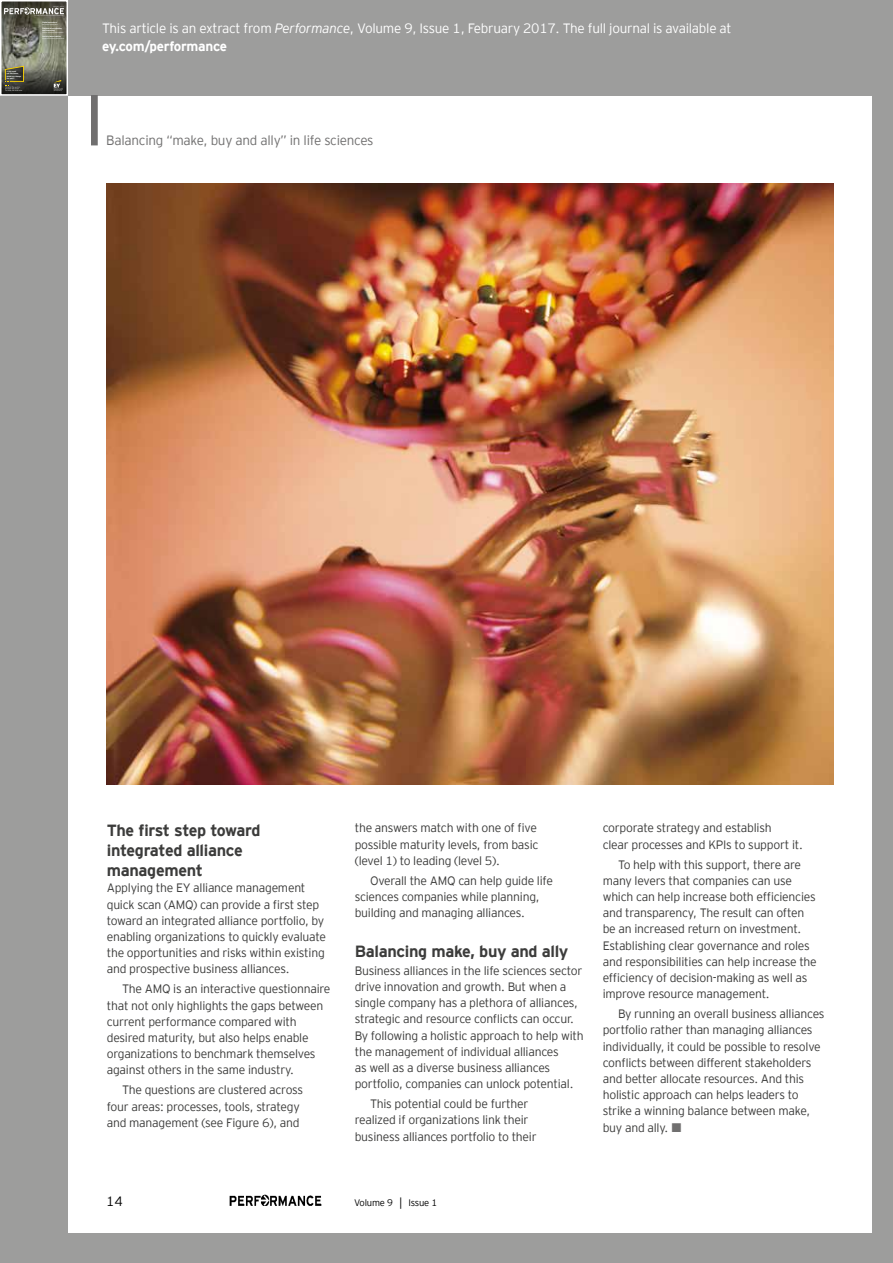
<style>
.page{position:relative;width:893px;height:1263px;background:#9d9d9c}
.page>*{position:absolute;margin:0;border:0;box-sizing:border-box;transform-origin:0 0}
.t1{font:700 16.2px/20.2px "EY Interstate";letter-spacing:-.02em;color:#3c3c3b}
.t2{font:300 13.5px/18px "EY Interstate";letter-spacing:-.02em;color:#fff}
.t3{font:300 13.5px "EY Interstate";letter-spacing:-.02em;color:#706f6f}
.t4{font:300 13.5px "EY Interstate";color:#000}
.t5{font:300 12.15px/16.2px "EY Interstate";letter-spacing:-.02em;color:#3c3c3b}
.t6{font:300 9.45px "EY Interstate";letter-spacing:-.02em;color:#000}
.t7{font:700 1.8px/2.1px "EY Interstate";letter-spacing:-.02em;color:#fff}
.s1{font-style:italic}
.s2{font-weight:700}
.s3{font-family:"Times New Roman";font-weight:400}
</style>
<div class="page">
<svg style="left:0;top:0;width:68px;height:96px"></svg>
<div style="left:68px;top:96px;width:804px;height:1136px;background:#fff"></div>
<img style="left:229px;top:1195px;width:93px;height:10px">
<div style="left:91px;top:96px;width:7px;height:49px;background:#706f6f"></div>
<img style="left:106px;top:184px;width:727px;height:600px">
<p class="t7" style="left:7px;top:71px;width:16px">If you could<br>see the future, would you change the past?</p>
<p class="t7" style="left:42px;top:21px;width:16px">Digital agriculture</p>
<p class="t7" style="left:42px;top:27px;width:21px">Demand-driven planning and forecasting</p>
<p class="t7" style="left:42px;top:35px;width:20px">Activity-based costing</p>
<p class="t2" style="left:102px;top:19px;width:631px">This article is an extract from <span class="s1">Performance</span>, Volume 9, Issue 1, February 2017. The full journal is available at <span class="s2">ey.com/performance</span></p>
<p class="t3" style="left:106px;top:131px;width:269px">Balancing “make, buy and ally” in life sciences</p>
<h1 class="t1" style="left:107px;top:819px;width:155px">The first step toward integrated alliance management</h1>
<p class="t5" style="left:107px;top:879px;width:221px">Applying the EY alliance management quick scan (AMQ) can provide a first step toward an integrated alliance portfolio, by enabling organizations to quickly evaluate the opportunities and risks within existing and prospective business alliances.</p>
<p class="t5" style="left:107px;top:980px;width:225px;text-indent:15px">The AMQ is an interactive questionnaire that not only highlights the gaps between current performance compared with desired maturity, but also helps enable organizations to benchmark themselves against others in the same industry.</p>
<p class="t5" style="left:107px;top:1081px;width:198px;text-indent:15px">The questions are clustered across four areas: processes, tools, strategy and management (see Figure 6), and</p>
<p class="t5" style="left:355px;top:819px;width:185px">the answers match with one of five possible maturity levels, from basic (level 1) to leading (level 5).</p>
<p class="t5" style="left:355px;top:872px;width:200px;text-indent:15px">Overall the AMQ can help guide life sciences companies while planning, building and managing alliances.</p>
<h1 class="t1" style="left:355px;top:940px;width:215px">Balancing make, buy and ally</h1>
<p class="t5" style="left:355px;top:962px;width:230px">Business alliances in the life sciences sector drive innovation and growth. But when a single company has a plethora of alliances, strategic and resource conflicts can occur.<br>By following a holistic approach to help with the management of individual alliances<br>as well as a diverse business alliances portfolio, companies can unlock potential.</p>
<p class="t5" style="left:355px;top:1095px;width:183px;text-indent:15px">This potential could be further realized if organizations link their business alliances portfolio to their</p>
<p class="t5" style="left:603px;top:819px;width:202px">corporate strategy and establish<br>clear processes and KPIs to support it.</p>
<p class="t5" style="left:603px;top:855px;width:216px;text-indent:15px">To help with this support, there are many levers that companies can use which can help increase both efficiencies and transparency, The result can often be an increased return on investment.<br>Establishing clear governance and roles and responsibilities can help increase the efficiency of decision-making as well as improve resource management.</p>
<p class="t5" style="left:603px;top:1005px;width:223px;text-indent:15px">By running an overall business alliances portfolio rather than managing alliances individually, it could be possible to resolve conflicts between different stakeholders and better allocate resources. And this holistic approach can helps leaders to strike a winning balance between make, buy and ally.</p>
<p class="t4" style="left:106px;top:1191px;width:18px">14</p>
<p class="t6" style="left:354px;top:1195px;width:85px">Volume 9 <span class="s3">│</span> Issue 1</p>
</div>
